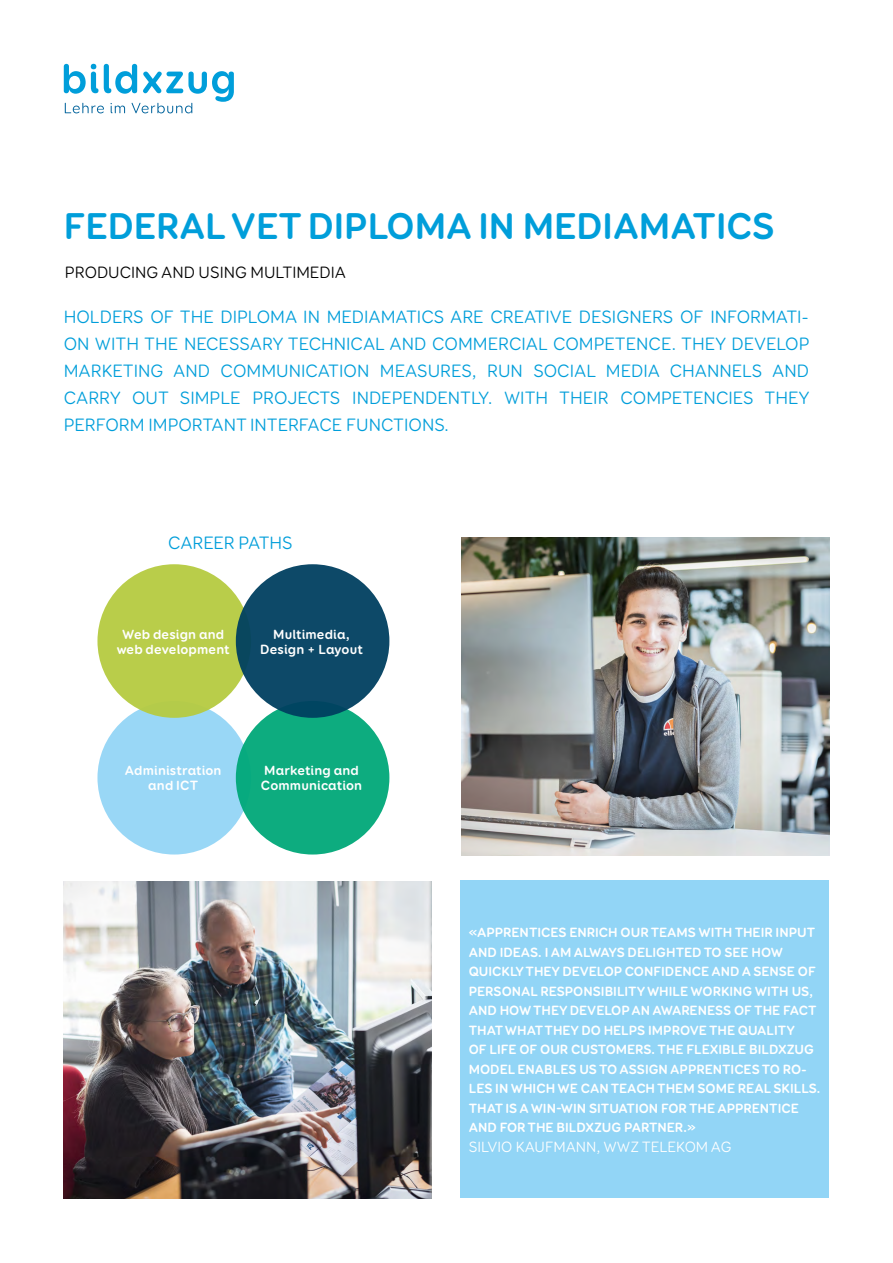
<style>
.page{position:relative;width:893px;height:1263px;background:#fff}
.page>*{position:absolute;margin:0;border:0;box-sizing:border-box;transform-origin:0 0}
.t1{font:700 37.5px "Booster Next FY";color:#009eda}
.t2{font:18px/27px "Booster Next FY";color:#009eda;text-align:justify}
.t3{font:16.5px "Booster Next FY";color:#000}
.t4{font:15px "Booster Next FY";color:#fff}
.t5{font:700 13.5px/19.5px "Booster Next FY";color:#fff;text-align:center}
</style>
<div class="page">
<svg style="left:64px;top:64px;width:170px;height:49px"></svg>
<div style="left:460px;top:881px;width:369px;height:317px;background:#92d5f6"></div>
<img style="left:461px;top:538px;width:368px;height:317px">
<img style="left:64px;top:881px;width:368px;height:317px">
<div style="left:97px;top:701px;width:154px;height:153px;background:#93d5f6;border-radius:50%"></div>
<div style="left:97px;top:564px;width:154px;height:154px;background:#b9cd4a;border-radius:50%"></div>
<div style="left:236px;top:701px;width:153px;height:153px;background:#0dac7f;border-radius:50%"></div>
<div style="left:236px;top:564px;width:153px;height:154px;background:#0d4968;border-radius:50%"></div>
<h1 class="t1" style="left:64px;top:202px;width:713px">FEDERAL VET DIPLOMA IN MEDIAMATICS</h1>
<p class="t3" style="left:65px;top:262px;width:283px">PRODUCING AND USING MULTIMEDIA</p>
<p class="t2" style="left:64px;top:304px;width:748px">HOLDERS OF THE DIPLOMA IN MEDIAMATICS ARE CREATIVE DESIGNERS OF INFORMATI-ON WITH THE NECESSARY TECHNICAL AND COMMERCIAL COMPETENCE. THEY DEVELOP MARKETING AND COMMUNICATION MEASURES, RUN SOCIAL MEDIA CHANNELS AND CARRY OUT SIMPLE PROJECTS INDEPENDENTLY. WITH THEIR COMPETENCIES THEY PERFORM IMPORTANT INTERFACE FUNCTIONS.</p>
<h2 class="t2" style="left:168px;top:530px;width:126px">CAREER PATHS</h2>
<p class="t5" style="left:155px;top:623px;width:63px;line-height:15px">IT (Support,</p>
<p class="t5" style="left:117px;top:626px;width:115px;line-height:15px">Web design and web development</p>
<p class="t5" style="left:260px;top:626px;width:104px;line-height:15px">Multimedia,<br>Design + Layout</p>
<p class="t5" style="left:125px;top:763px;width:98px;line-height:15px">Administration and ICT</p>
<p class="t5" style="left:261px;top:763px;width:103px;line-height:15px;text-align:left">Marketing and<br>Communication</p>
<p class="t5" style="left:469px;top:923px;width:353px;text-align:left">«APPRENTICES ENRICH OUR TEAMS WITH THEIR INPUT AND IDEAS. I AM ALWAYS DELIGHTED TO SEE HOW QUICKLY THEY DEVELOP CONFIDENCE AND A SENSE OF PERSONAL RESPONSIBILITY WHILE WORKING WITH US, AND HOW THEY DEVELOP AN AWARENESS OF THE FACT THAT WHAT THEY DO HELPS IMPROVE THE QUALITY<br>OF LIFE OF OUR CUSTOMERS. THE FLEXIBLE BILDXZUG MODEL ENABLES US TO ASSIGN APPRENTICES TO RO-LES IN WHICH WE CAN TEACH THEM SOME REAL SKILLS.<br>THAT IS A WIN-WIN SITUATION FOR THE APPRENTICE AND FOR THE BILDXZUG PARTNER.»</p>
<p class="t4" style="left:469px;top:1137px;width:264px">SILVIO KAUFMANN, WWZ TELEKOM AG</p>
</div>
